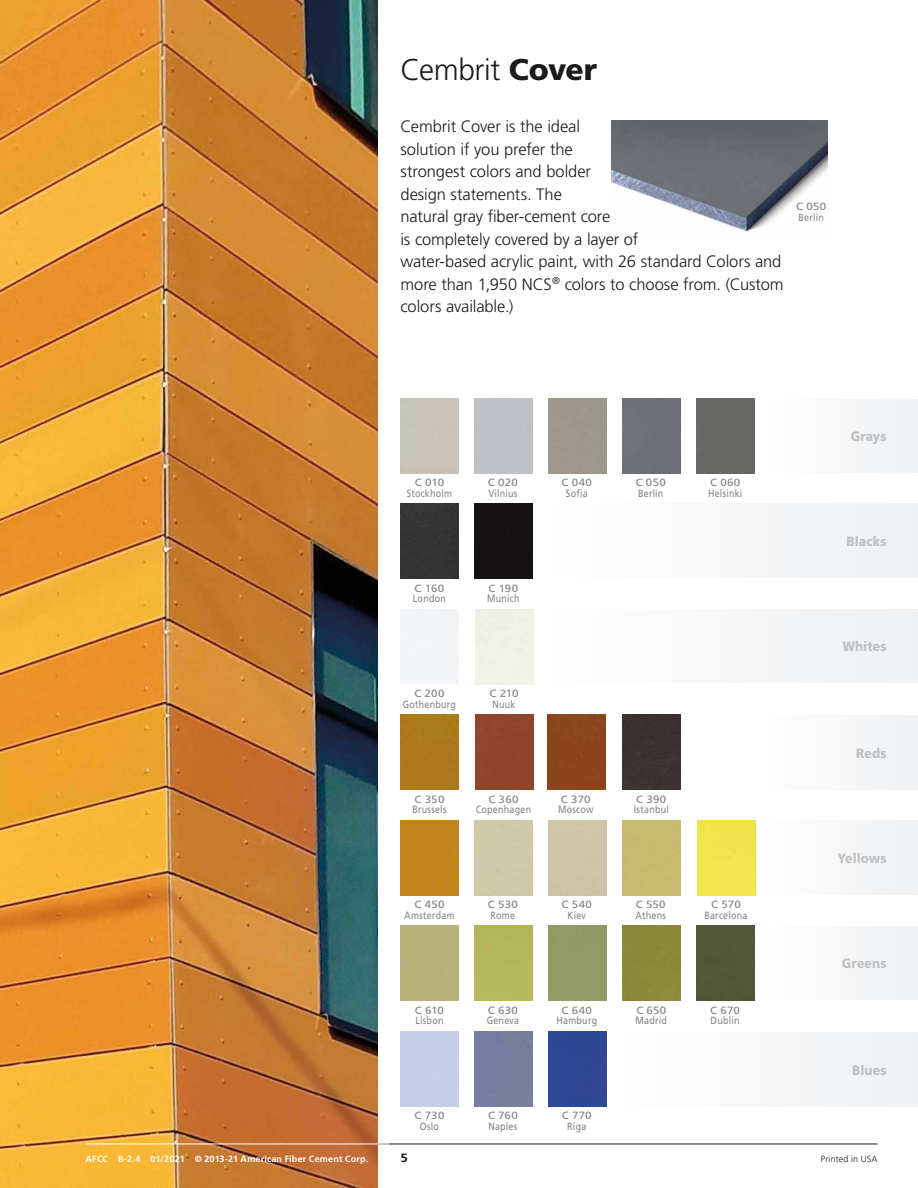
<style>
.page{position:relative;width:918px;height:1188px;background:#fff}
.page>*{position:absolute;margin:0;border:0;box-sizing:border-box;transform-origin:0 0}
.text_-_line_item_w_n{font:300 30px "Frutiger";letter-spacing:-.015em;color:#1c1b1a}
.product_text_above_s{font:300 16.5px/22.5px "Frutiger";letter-spacing:-.005em;color:#1c1b1a}
.swatch_name{font:900 13.5px "Frutiger";letter-spacing:.005em;color:#bfc0c1;scale:.9 1}
.Page___w_rule___text{font:700 12px "Frutiger";color:#1c1b1a;scale:1.1 1}
.swatch_OLD_name{font:10.5px "Frutiger";letter-spacing:.025em;color:#818383;scale:.85 1}
.swatch_name-2{font:10.5px "Frutiger";letter-spacing:.02em;color:#818383;scale:1.1 1}
.Page___w_rule___text-2{font:700 9px "Frutiger";letter-spacing:.025em;color:#fff}
.Page___w_rule___text-3{font:300 9px "Frutiger";letter-spacing:.015em;color:#1c1b1a}
.s1{font-weight:900}
</style>
<div class="page">
<div style="left:761px;top:399px;width:157px;height:74px;background:#f7f7f8"></div>
<div style="left:540px;top:504px;width:378px;height:73px;background:#f7f7f8"></div>
<div style="left:540px;top:609px;width:378px;height:74px;background:#f7f7f8"></div>
<div style="left:761px;top:716px;width:157px;height:73px;background:#f7f7f8"></div>
<div style="left:761px;top:821px;width:157px;height:73px;background:#f7f7f8"></div>
<div style="left:761px;top:926px;width:157px;height:74px;background:#f7f7f8"></div>
<div style="left:614px;top:1033px;width:304px;height:73px;background:#f7f7f8"></div>
<img style="left:611px;top:121px;width:217px;height:111px">
<div style="left:622px;top:398px;width:58px;height:75px;background:#6d7075"></div>
<div style="left:696px;top:398px;width:58px;height:75px;background:#676863"></div>
<div style="left:400px;top:504px;width:58px;height:75px;background:#343434"></div>
<div style="left:474px;top:504px;width:58px;height:75px;background:#161214"></div>
<div style="left:475px;top:715px;width:58px;height:75px;background:#90442c"></div>
<div style="left:400px;top:715px;width:58px;height:75px;background:#ac791d"></div>
<div style="left:547px;top:715px;width:58px;height:75px;background:#8d431c"></div>
<div style="left:623px;top:715px;width:58px;height:75px;background:#3c3231"></div>
<div style="left:400px;top:820px;width:58px;height:75px;background:#c3841d"></div>
<div style="left:622px;top:820px;width:58px;height:75px;background:#c8ba6f"></div>
<div style="left:474px;top:926px;width:58px;height:75px;background:#b4b95b"></div>
<div style="left:548px;top:926px;width:58px;height:75px;background:#929b66"></div>
<div style="left:622px;top:926px;width:58px;height:75px;background:#8b8936"></div>
<div style="left:696px;top:926px;width:58px;height:75px;background:#535838"></div>
<div style="left:548px;top:1031px;width:58px;height:75px;background:#304796"></div>
<div style="left:698px;top:820px;width:57px;height:75px;background:#f1e650"></div>
<hr style="left:378px;top:1144px;width:500px;height:1px;background:#1c1b1a">
<img style="left:0;top:0;width:378px;height:1188px">
<hr style="left:86px;top:1144px;width:303px;height:1px;background:#fff">
<p class="text_-_line_item_w_n" style="left:400px;top:53px;width:198px">Cembrit <span class="s1">Cover</span></p>
<p class="product_text_above_s" style="left:400px;top:115px;width:385px">Cembrit Cover is the ideal<br>solution if you prefer the<br>strongest colors and bolder<br>design statements. The<br>natural gray fiber-cement core<br>is completely covered by a layer of<br>water-based acrylic paint, with 26 standard Colors and more than 1,950 NCS<sup>®</sup> colors to choose from. (Custom colors available.)</p>
<p class="swatch_name-2" style="left:796px;top:201px;width:29px">C 050</p>
<p class="swatch_OLD_name" style="left:799px;top:211px;width:31px">Berlin</p>
<p class="swatch_name" style="left:851px;top:428px;width:41px">Grays</p>
<p class="swatch_name-2" style="left:415px;top:476px;width:28px">C 010</p>
<p class="swatch_OLD_name" style="left:407px;top:487px;width:55px">Stockholm</p>
<p class="swatch_name-2" style="left:488px;top:476px;width:29px">C 020</p>
<p class="swatch_OLD_name" style="left:488px;top:487px;width:36px">Vilnius</p>
<p class="swatch_name-2" style="left:562px;top:476px;width:29px">C 040</p>
<p class="swatch_OLD_name" style="left:566px;top:487px;width:27px">Sofia</p>
<p class="swatch_name-2" style="left:636px;top:476px;width:29px">C 050</p>
<p class="swatch_OLD_name" style="left:638px;top:487px;width:31px">Berlin</p>
<p class="swatch_name-2" style="left:710px;top:476px;width:29px">C 060</p>
<p class="swatch_OLD_name" style="left:708px;top:487px;width:42px">Helsinki</p>
<p class="swatch_name" style="left:847px;top:533px;width:46px">Blacks</p>
<p class="swatch_name-2" style="left:415px;top:582px;width:28px">C 160</p>
<p class="swatch_OLD_name" style="left:413px;top:592px;width:40px">London</p>
<p class="swatch_name-2" style="left:489px;top:582px;width:29px">C 190</p>
<p class="swatch_OLD_name" style="left:487px;top:592px;width:40px">Munich</p>
<p class="swatch_name" style="left:843px;top:639px;width:50px">Whites</p>
<p class="swatch_name-2" style="left:414px;top:687px;width:29px">C 200</p>
<p class="swatch_OLD_name" style="left:403px;top:698px;width:64px">Gothenburg</p>
<p class="swatch_name-2" style="left:489px;top:687px;width:28px">C 210</p>
<p class="swatch_OLD_name" style="left:492px;top:698px;width:29px">Nuuk</p>
<p class="swatch_name" style="left:856px;top:745px;width:35px">Reds</p>
<p class="swatch_name-2" style="left:415px;top:793px;width:29px">C 350</p>
<p class="swatch_OLD_name" style="left:412px;top:803px;width:42px">Brussels</p>
<p class="swatch_name-2" style="left:488px;top:793px;width:29px">C 360</p>
<p class="swatch_OLD_name" style="left:476px;top:803px;width:67px">Copenhagen</p>
<p class="swatch_name-2" style="left:561px;top:793px;width:28px">C 370</p>
<p class="swatch_OLD_name" style="left:558px;top:803px;width:43px">Moscow</p>
<p class="swatch_name-2" style="left:636px;top:793px;width:29px">C 390</p>
<p class="swatch_OLD_name" style="left:634px;top:803px;width:43px">Istanbul</p>
<p class="swatch_name" style="left:837px;top:850px;width:56px">Yellows</p>
<p class="swatch_name-2" style="left:414px;top:898px;width:29px">C 450</p>
<p class="swatch_OLD_name" style="left:404px;top:909px;width:61px">Amsterdam</p>
<p class="swatch_name-2" style="left:488px;top:898px;width:29px">C 530</p>
<p class="swatch_OLD_name" style="left:491px;top:909px;width:30px">Rome</p>
<p class="swatch_name-2" style="left:562px;top:898px;width:29px">C 540</p>
<p class="swatch_OLD_name" style="left:568px;top:909px;width:23px">Kiev</p>
<p class="swatch_name-2" style="left:636px;top:898px;width:29px">C 550</p>
<p class="swatch_OLD_name" style="left:636px;top:909px;width:37px">Athens</p>
<p class="swatch_name-2" style="left:711px;top:898px;width:28px">C 570</p>
<p class="swatch_OLD_name" style="left:704px;top:909px;width:52px">Barcelona</p>
<p class="swatch_name" style="left:842px;top:955px;width:51px">Greens</p>
<p class="swatch_name-2" style="left:415px;top:1004px;width:28px">C 610</p>
<p class="swatch_OLD_name" style="left:415px;top:1014px;width:35px">Lisbon</p>
<p class="swatch_name-2" style="left:488px;top:1004px;width:29px">C 630</p>
<p class="swatch_OLD_name" style="left:487px;top:1014px;width:40px">Geneva</p>
<p class="swatch_name-2" style="left:562px;top:1004px;width:29px">C 640</p>
<p class="swatch_OLD_name" style="left:557px;top:1014px;width:49px">Hamburg</p>
<p class="swatch_name-2" style="left:636px;top:1004px;width:29px">C 650</p>
<p class="swatch_OLD_name" style="left:636px;top:1014px;width:38px">Madrid</p>
<p class="swatch_name-2" style="left:710px;top:1004px;width:28px">C 670</p>
<p class="swatch_OLD_name" style="left:711px;top:1014px;width:35px">Dublin</p>
<p class="swatch_name" style="left:852px;top:1062px;width:39px">Blues</p>
<p class="swatch_name-2" style="left:415px;top:1109px;width:29px">C 730</p>
<p class="swatch_OLD_name" style="left:420px;top:1120px;width:24px">Oslo</p>
<p class="swatch_name-2" style="left:488px;top:1109px;width:29px">C 760</p>
<p class="swatch_OLD_name" style="left:488px;top:1120px;width:36px">Naples</p>
<p class="swatch_name-2" style="left:562px;top:1109px;width:29px">C 770</p>
<p class="swatch_OLD_name" style="left:567px;top:1120px;width:24px">Riga</p>
<p class="Page___w_rule___text-2" style="left:86px;top:1153px;width:284px">AFCC B-2.4 01/2021 © 2013-21 American Fiber Cement Corp.</p>
<p class="Page___w_rule___text" style="left:400px;top:1150px;width:8px">5</p>
<p class="Page___w_rule___text-3" style="left:821px;top:1153px;width:58px">Printed in USA</p>
<p class="Page___w_rule___text-2" style="left:150px;top:1153px;width:11px">12</p>
<p class="Page___w_rule___text-2" style="left:180px;top:1153px;width:7px">0</p>
<p class="Page___w_rule___text-2" style="left:234px;top:1153px;width:7px">0</p>
</div>
